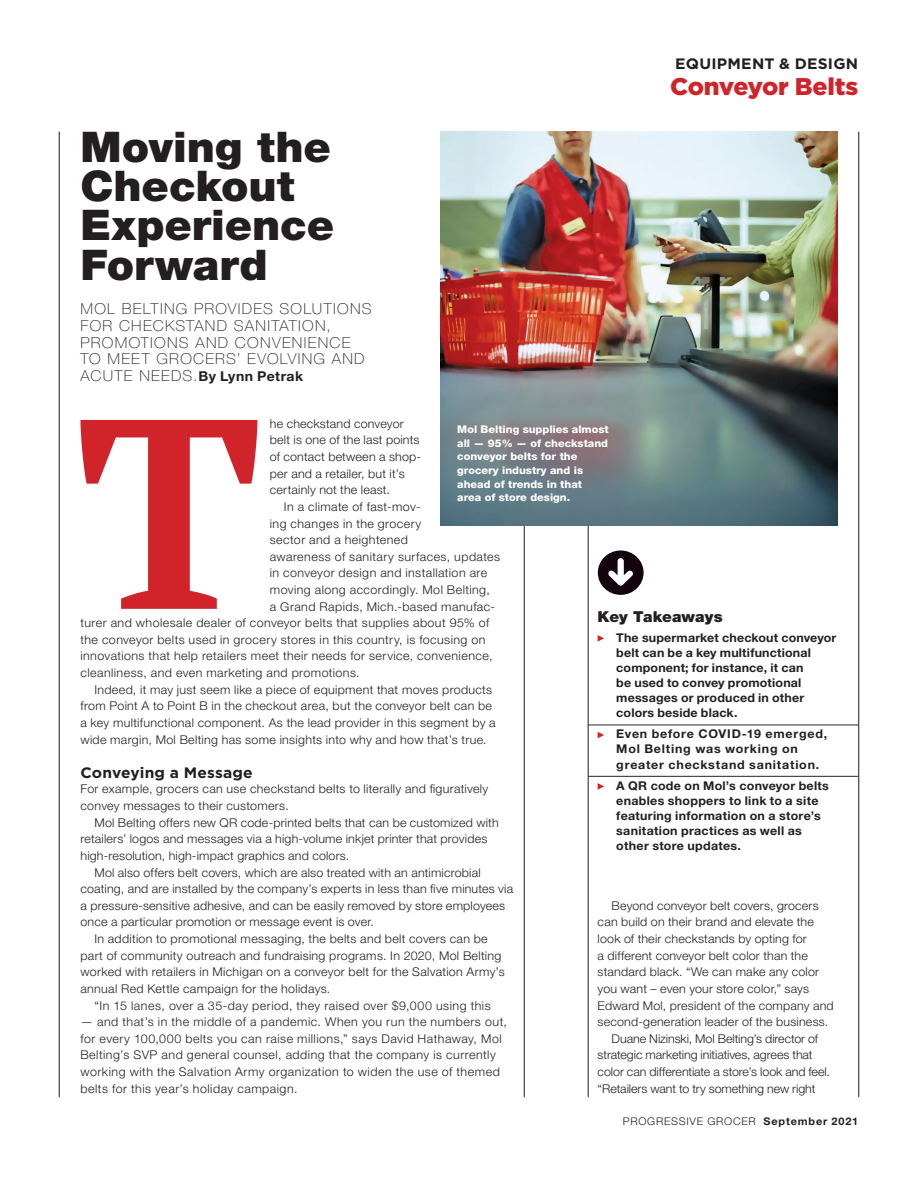
<style>
.page{position:relative;width:918px;height:1188px;background:#fff}
.page>*{position:absolute;margin:0;border:0;box-sizing:border-box;transform-origin:0 0}
.t1{font:900 42.3px/39.3px "Helvetica Neue LT Std";letter-spacing:-.005em;color:#231f20}
.t2{font:900 24.15px "Gotham";letter-spacing:-.01em;color:#d1232a}
.t3{font:100 15.15px/16.6px "Helvetica Neue LT Std";letter-spacing:.085em;color:#231f20}
.t4{font:700 15.15px "Gotham";letter-spacing:.01em;color:#231f20}
.t5{font:900 15.15px "Helvetica Neue LT Std";letter-spacing:.005em;color:#231f20}
.t6{font:700 13.65px "Helvetica Neue LT Std";letter-spacing:.03em;color:#231f20}
.t7{font:300 12.15px "Helvetica Neue LT Std";letter-spacing:.02em;color:#231f20}
.t8{font:300 12.15px/16.6px "Helvetica Neue LT Std";letter-spacing:.04em;color:#231f20}
.t9{font:700 12.15px/15.1px "Helvetica Neue LT Std";letter-spacing:.02em;color:#231f20}
.t10{font:300 12.15px "Helvetica Neue LT Std";letter-spacing:-.005em;color:#231f20}
.t11{font:700 12.15px/15.1px "Helvetica Neue LT Std";letter-spacing:.06em;color:#231f20}
.t12{font:800 10.65px/13.6px "Helvetica Neue LT Std";color:#fff}
.t13{font:300 10.65px "Helvetica Neue LT Std";letter-spacing:.07em;color:#231f20}
.s1{font-weight:100;font-size:15.15px}
.s2{font-weight:700}
</style>
<div class="page">
<hr style="left:588px;top:725px;width:271px;height:1px;background:#231f20">
<hr style="left:588px;top:776px;width:271px;height:1px;background:#231f20">
<svg style="left:598px;top:635px;width:6px;height:7px"></svg>
<svg style="left:598px;top:732px;width:6px;height:6px"></svg>
<svg style="left:598px;top:783px;width:6px;height:7px"></svg>
<svg style="left:80px;top:420px;width:177px;height:189px"></svg>
<hr style="left:59px;top:132px;width:1px;height:965px;background:#231f20">
<hr style="left:524px;top:132px;width:1px;height:965px;background:#231f20">
<hr style="left:588px;top:132px;width:1px;height:965px;background:#231f20">
<hr style="left:858px;top:132px;width:1px;height:965px;background:#231f20">
<img style="left:440px;top:132px;width:398px;height:393px">
<div style="left:598px;top:550px;width:46px;height:45px;background:#14040e;border-radius:50%"></div>
<svg style="left:608px;top:558px;width:25px;height:28px"></svg>
<p class="t1" style="left:80px;top:127px;width:255px">Moving the<br>Checkout<br>Experience<br>Forward</p>
<p class="t3" style="left:80px;top:301px;width:293px">MOL BELTING PROVIDES SOLUTIONS<br>FOR CHECKSTAND SANITATION,<br>PROMOTIONS AND CONVENIENCE<br>TO MEET GROCERS’ EVOLVING AND</p>
<p class="t6" style="left:80px;top:368px;width:224px"><span class="s1">ACUTE NEEDS.</span>By Lynn Petrak</p>
<p class="t4" style="left:675px;top:54px;width:184px">EQUIPMENT &amp; DESIGN</p>
<p class="t2" style="left:670px;top:69px;width:190px">Conveyor Belts</p>
<p class="t7" style="left:270px;top:416px;width:135px">he checkstand conveyor</p>
<p class="t7" style="left:270px;top:433px;width:151px">belt is one of the last points</p>
<p class="t7" style="left:270px;top:449px;width:153px">of contact between a shop-</p>
<p class="t7" style="left:270px;top:466px;width:136px">per and a retailer, but it’s</p>
<p class="t7" style="left:270px;top:483px;width:122px">certainly not the least.</p>
<p class="t7" style="left:284px;top:499px;width:138px">In a climate of fast-mov-</p>
<p class="t7" style="left:270px;top:516px;width:153px">ing changes in the grocery</p>
<p class="t7" style="left:270px;top:532px;width:140px">sector and a heightened</p>
<p class="t7" style="left:270px;top:549px;width:232px">awareness of sanitary surfaces, updates</p>
<p class="t7" style="left:270px;top:566px;width:219px">in conveyor design and installation are</p>
<p class="t7" style="left:270px;top:582px;width:221px">moving along accordingly. Mol Belting,</p>
<p class="t7" style="left:270px;top:599px;width:227px">a Grand Rapids, Mich.-based manufac-</p>
<p class="t7" style="left:80px;top:615px;width:410px">turer and wholesale dealer of conveyor belts that supplies about 95% of</p>
<p class="t7" style="left:80px;top:632px;width:407px">the conveyor belts used in grocery stores in this country, is focusing on</p>
<p class="t7" style="left:80px;top:649px;width:414px">innovations that help retailers meet their needs for service, convenience,</p>
<p class="t7" style="left:80px;top:665px;width:281px">cleanliness, and even marketing and promotions.</p>
<p class="t7" style="left:95px;top:682px;width:399px">Indeed, it may just seem like a piece of equipment that moves products</p>
<p class="t7" style="left:80px;top:699px;width:413px">from Point A to Point B in the checkout area, but the conveyor belt can be</p>
<p class="t7" style="left:80px;top:715px;width:417px">a key multifunctional component. As the lead provider in this segment by a</p>
<p class="t7" style="left:80px;top:732px;width:408px">wide margin, Mol Belting has some insights into why and how that’s true.</p>
<p class="t4" style="left:80px;top:763px;width:174px">Conveying a Message</p>
<p class="t7" style="left:80px;top:782px;width:409px">For example, grocers can use checkstand belts to literally and figuratively</p>
<p class="t7" style="left:80px;top:798px;width:210px">convey messages to their customers.</p>
<p class="t7" style="left:94px;top:815px;width:406px">Mol Belting offers new QR code-printed belts that can be customized with</p>
<p class="t7" style="left:80px;top:832px;width:408px">retailers’ logos and messages via a high-volume inkjet printer that provides</p>
<p class="t7" style="left:80px;top:848px;width:270px">high-resolution, high-impact graphics and colors.</p>
<p class="t7" style="left:94px;top:865px;width:388px">Mol also offers belt covers, which are also treated with an antimicrobial</p>
<p class="t7" style="left:80px;top:881px;width:434px">coating, and are installed by the company’s experts in less than five minutes via</p>
<p class="t7" style="left:80px;top:898px;width:426px">a pressure-sensitive adhesive, and can be easily removed by store employees</p>
<p class="t7" style="left:80px;top:915px;width:295px">once a particular promotion or message event is over.</p>
<p class="t7" style="left:94px;top:931px;width:395px">In addition to promotional messaging, the belts and belt covers can be</p>
<p class="t7" style="left:80px;top:948px;width:422px">part of community outreach and fundraising programs. In 2020, Mol Belting</p>
<p class="t7" style="left:80px;top:965px;width:426px">worked with retailers in Michigan on a conveyor belt for the Salvation Army’s</p>
<p class="t7" style="left:80px;top:981px;width:251px">annual Red Kettle campaign for the holidays.</p>
<p class="t8" style="left:94px;top:997px;width:398px">“In 15 lanes, over a 35-day period, they raised over $9,000 using this</p>
<p class="t8" style="left:80px;top:1013px;width:428px">— and that’s in the middle of a pandemic. When you run the numbers out, for every 100,000 belts you can raise millions,” says David Hathaway, Mol Belting’s SVP and general counsel, adding that the company is currently working with the Salvation Army organization to widen the use of themed belts for this year’s holiday campaign.</p>
<p class="t12" style="left:457px;top:423px;width:153px">Mol Belting supplies almost all — 95% — of checkstand conveyor belts for the grocery industry and is ahead of trends in that area of store design.</p>
<p class="t5" style="left:598px;top:608px;width:126px">Key Takeaways</p>
<p class="t9" style="left:616px;top:629px;width:222px">The supermarket checkout conveyor belt can be a key multifunctional component; for instance, it can<br>be used to convey promotional messages or produced in other colors beside black.</p>
<p class="t11" style="left:616px;top:726px;width:212px">Even before COVID-19 emerged,<br>Mol Belting was working on greater checkstand sanitation.</p>
<p class="t9" style="left:616px;top:778px;width:214px">A QR code on Mol’s conveyor belts enables shoppers to link to a site featuring information on a store’s sanitation practices as well as other store updates.</p>
<p class="t7" style="left:612px;top:898px;width:209px">Beyond conveyor belt covers, grocers</p>
<p class="t7" style="left:598px;top:915px;width:218px">can build on their brand and elevate the</p>
<p class="t7" style="left:598px;top:931px;width:211px">look of their checkstands by opting for</p>
<p class="t7" style="left:598px;top:948px;width:212px">a different conveyor belt color than the</p>
<p class="t7" style="left:598px;top:965px;width:223px">standard black. “We can make any color</p>
<p class="t7" style="left:598px;top:981px;width:213px">you want – even your store color,” says</p>
<p class="t7" style="left:598px;top:998px;width:238px">Edward Mol, president of the company and</p>
<p class="t7" style="left:598px;top:1014px;width:232px">second-generation leader of the business.</p>
<p class="t10" style="left:612px;top:1031px;width:208px">Duane Nizinski, Mol Belting’s director of</p>
<p class="t10" style="left:598px;top:1048px;width:216px">strategic marketing initiatives, agrees that</p>
<p class="t10" style="left:598px;top:1064px;width:234px">color can differentiate a store’s look and feel.</p>
<p class="t10" style="left:598px;top:1081px;width:219px">“Retailers want to try something new right</p>
<p class="t13" style="left:623px;top:1115px;width:237px">PROGRESSIVE GROCER <span class="s2">September 2021</span></p>
</div>
